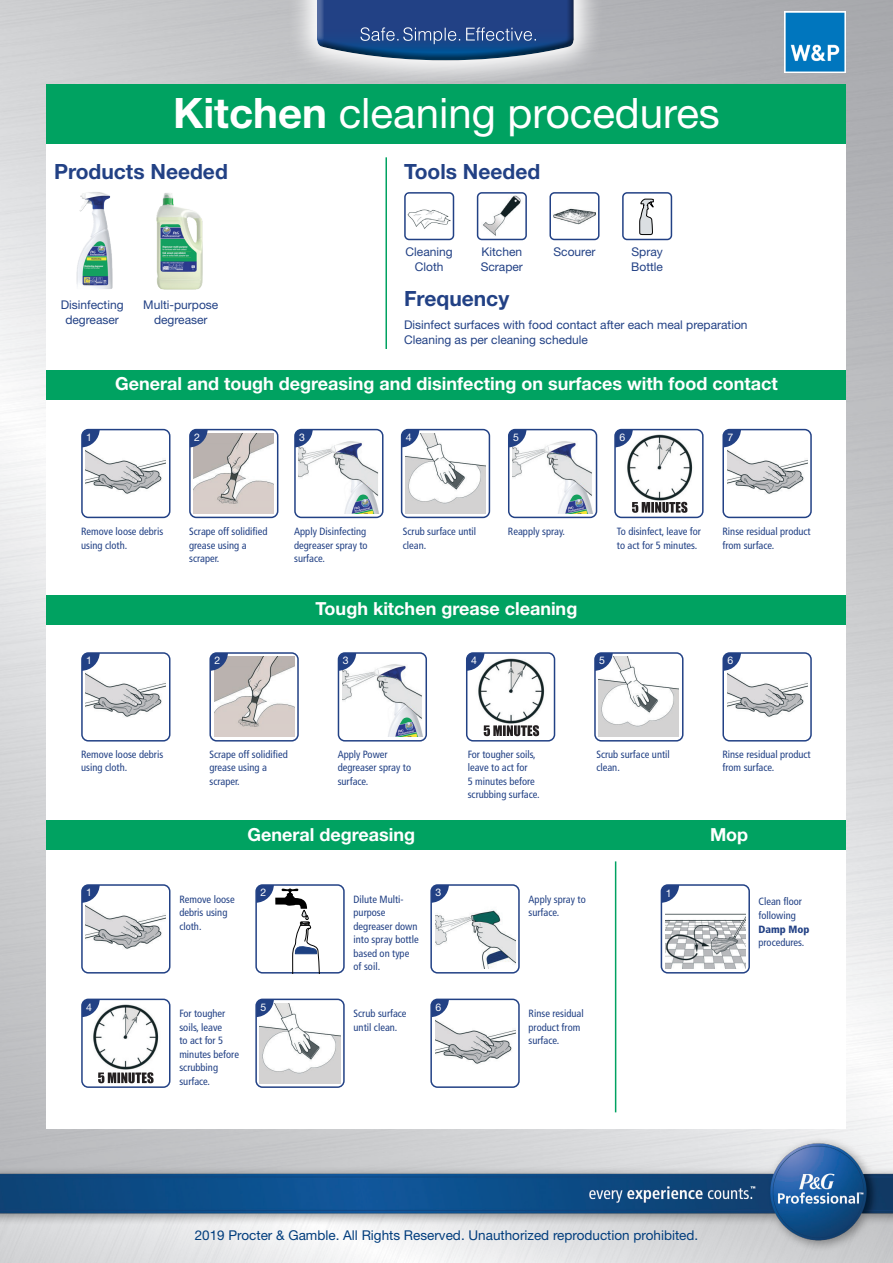
<style>
.page{position:relative;width:893px;height:1263px;background:#fff}
.page>*{position:absolute;margin:0;border:0;box-sizing:border-box;transform-origin:0 0}
.t1{font:42px "Helvetica Neue";color:#fff}
.t2{font:700 21px "Helvetica Neue";color:#224185}
.t3{font:700 18px "Helvetica Neue";color:#fff}
.t4{font:13.5px "Helvetica Neue";color:#013d7d}
.t5{font:12px/15px "Helvetica Neue";color:#224185;text-align:center}
.t6{font:condensed 10.5px/13.5px "Frutiger";color:#224185}
.t7{font:10.5px "Helvetica Neue";color:#fff}
.t8{font:900 condensed 10.5px "Frutiger";color:#224185}
.s1{font-weight:700}
</style>
<div class="page">
<img style="left:0;top:0;width:893px;height:1137px">
<div style="left:47px;top:129px;width:799px;height:999px;background:#fff"></div>
<svg style="left:289px;top:0;width:315px;height:80px"></svg>
<div style="left:316px;top:0;width:258px;height:61px;background:#224185"></div>
<svg style="left:316px;top:27px;width:258px;height:34px"></svg>
<div style="left:47px;top:370px;width:799px;height:30px;background:#00a261"></div>
<div style="left:47px;top:85px;width:799px;height:59px;background:#00a261"></div>
<div style="left:47px;top:595px;width:799px;height:29px;background:#00a261"></div>
<div style="left:47px;top:820px;width:799px;height:30px;background:#00a261"></div>
<hr style="left:385px;top:157px;width:2px;height:192px;background:#00a261">
<img style="left:0;top:1137px;width:893px;height:115px">
<hr style="left:615px;top:861px;width:1px;height:251px;background:#00a261">
<img style="left:665px;top:913px;width:80px;height:56px">
<svg style="left:661px;top:887px;width:18px;height:16px"></svg>
<div style="left:661px;top:884px;width:89px;height:89px;border:2px solid #224185;border-radius:6px"></div>
<div style="left:549px;top:192px;width:50px;height:48px;border:2px solid #224185;border-radius:4px"></div>
<div style="left:477px;top:192px;width:50px;height:48px;border:2px solid #224185;border-radius:4px"></div>
<div style="left:404px;top:192px;width:50px;height:48px;border:2px solid #224185;border-radius:4px"></div>
<div style="left:622px;top:192px;width:50px;height:48px;border:2px solid #224185;border-radius:4px"></div>
<img style="left:86px;top:673px;width:80px;height:44px">
<svg style="left:84px;top:655px;width:16px;height:16px"></svg>
<div style="left:81px;top:652px;width:89px;height:89px;border:2px solid #224185;border-radius:6px"></div>
<img style="left:86px;top:450px;width:80px;height:44px">
<svg style="left:84px;top:432px;width:16px;height:15px"></svg>
<div style="left:81px;top:429px;width:89px;height:89px;border:2px solid #224185;border-radius:6px"></div>
<img style="left:86px;top:905px;width:80px;height:44px">
<svg style="left:84px;top:887px;width:16px;height:16px"></svg>
<div style="left:81px;top:884px;width:89px;height:89px;border:2px solid #224185;border-radius:6px"></div>
<img style="left:435px;top:909px;width:80px;height:60px">
<svg style="left:433px;top:887px;width:16px;height:16px"></svg>
<div style="left:430px;top:884px;width:90px;height:89px;border:2px solid #224185;border-radius:6px"></div>
<img style="left:260px;top:1003px;width:80px;height:80px">
<svg style="left:258px;top:1001px;width:16px;height:16px"></svg>
<div style="left:255px;top:998px;width:90px;height:90px;border:2px solid #224185;border-radius:6px"></div>
<img style="left:214px;top:657px;width:80px;height:80px">
<svg style="left:212px;top:655px;width:16px;height:16px"></svg>
<div style="left:209px;top:652px;width:90px;height:89px;border:2px solid #224185;border-radius:6px"></div>
<img style="left:194px;top:433px;width:80px;height:80px">
<svg style="left:192px;top:432px;width:16px;height:15px"></svg>
<div style="left:189px;top:429px;width:89px;height:89px;border:2px solid #224185;border-radius:6px"></div>
<img style="left:727px;top:450px;width:80px;height:44px">
<svg style="left:725px;top:432px;width:16px;height:15px"></svg>
<div style="left:722px;top:429px;width:90px;height:89px;border:2px solid #224185;border-radius:6px"></div>
<img style="left:727px;top:673px;width:80px;height:44px">
<svg style="left:725px;top:655px;width:16px;height:16px"></svg>
<div style="left:722px;top:652px;width:90px;height:89px;border:2px solid #224185;border-radius:6px"></div>
<img style="left:435px;top:1020px;width:80px;height:44px">
<svg style="left:433px;top:1001px;width:16px;height:16px"></svg>
<div style="left:430px;top:998px;width:90px;height:90px;border:2px solid #224185;border-radius:6px"></div>
<img style="left:93px;top:1004px;width:66px;height:66px">
<svg style="left:84px;top:1001px;width:16px;height:16px"></svg>
<div style="left:81px;top:998px;width:89px;height:90px;border:2px solid #224185;border-radius:6px"></div>
<svg style="left:98px;top:1072px;width:56px;height:11px"></svg>
<img style="left:553px;top:208px;width:43px;height:17px">
<img style="left:483px;top:196px;width:38px;height:40px">
<img style="left:408px;top:194px;width:43px;height:35px">
<div style="left:255px;top:884px;width:90px;height:89px;border:2px solid #224185;border-radius:6px"></div>
<svg style="left:256px;top:885px;width:64px;height:88px"></svg>
<svg style="left:639px;top:199px;width:15px;height:36px"></svg>
<img style="left:405px;top:433px;width:80px;height:80px">
<svg style="left:404px;top:432px;width:15px;height:15px"></svg>
<div style="left:401px;top:429px;width:89px;height:89px;border:2px solid #224185;border-radius:6px"></div>
<img style="left:627px;top:434px;width:66px;height:68px">
<svg style="left:632px;top:502px;width:55px;height:11px"></svg>
<svg style="left:617px;top:432px;width:16px;height:15px"></svg>
<div style="left:614px;top:429px;width:90px;height:89px;border:2px solid #224185;border-radius:6px"></div>
<img style="left:599px;top:657px;width:80px;height:80px">
<svg style="left:597px;top:655px;width:16px;height:16px"></svg>
<div style="left:594px;top:652px;width:89px;height:89px;border:2px solid #224185;border-radius:6px"></div>
<img style="left:478px;top:658px;width:67px;height:68px">
<svg style="left:484px;top:725px;width:55px;height:11px"></svg>
<svg style="left:469px;top:655px;width:15px;height:16px"></svg>
<div style="left:466px;top:652px;width:89px;height:89px;border:2px solid #224185;border-radius:6px"></div>
<img style="left:342px;top:664px;width:81px;height:73px">
<svg style="left:338px;top:655px;width:18px;height:16px"></svg>
<div style="left:338px;top:652px;width:89px;height:89px;border:2px solid #224185;border-radius:6px"></div>
<img style="left:299px;top:437px;width:85px;height:76px">
<svg style="left:297px;top:432px;width:16px;height:15px"></svg>
<div style="left:294px;top:429px;width:89px;height:89px;border:2px solid #224185;border-radius:6px"></div>
<img style="left:513px;top:437px;width:85px;height:76px">
<svg style="left:511px;top:432px;width:15px;height:15px"></svg>
<div style="left:508px;top:429px;width:89px;height:89px;border:2px solid #224185;border-radius:6px"></div>
<img style="left:156px;top:193px;width:47px;height:97px">
<img style="left:76px;top:192px;width:37px;height:97px">
<img style="left:784px;top:11px;width:62px;height:62px">
<h1 class="t1" style="left:173px;top:88px;width:548px"><span class="s1">Kitchen</span> cleaning procedures</h1>
<h2 class="t2" style="left:54px;top:159px;width:175px">Products Needed</h2>
<p class="t5" style="left:61px;top:297px;width:64px">Disinfecting degreaser</p>
<p class="t5" style="left:143px;top:297px;width:77px">Multi-purpose degreaser</p>
<h2 class="t2" style="left:404px;top:159px;width:138px">Tools Needed</h2>
<p class="t5" style="left:406px;top:244px;width:49px">Cleaning<br>Cloth</p>
<p class="t5" style="left:481px;top:244px;width:44px;text-align:left">Kitchen<br>Scraper</p>
<p class="t5" style="left:553px;top:244px;width:44px">Scourer</p>
<p class="t5" style="left:631px;top:244px;width:33px;text-align:left">Spray<br>Bottle</p>
<h2 class="t2" style="left:404px;top:285px;width:107px">Frequency</h2>
<p class="t5" style="left:404px;top:317px;width:345px;text-align:left">Disinfect surfaces with food contact after each meal preparation<br>Cleaning as per cleaning schedule</p>
<p class="t7" style="left:86px;top:431px;width:7px">1</p>
<h3 class="t3" style="left:115px;top:373px;width:664px">General and tough degreasing and disinfecting on surfaces with food contact</h3>
<p class="t7" style="left:194px;top:431px;width:7px">2</p>
<p class="t7" style="left:299px;top:431px;width:7px">3</p>
<p class="t7" style="left:406px;top:431px;width:7px">4</p>
<p class="t7" style="left:513px;top:431px;width:7px">53</p>
<p class="t7" style="left:619px;top:431px;width:7px">6</p>
<p class="t7" style="left:728px;top:431px;width:7px">7</p>
<p class="t6" style="left:81px;top:525px;width:84px">Remove loose debris using cloth.</p>
<p class="t6" style="left:189px;top:525px;width:80px">Scrape off solidified grease using a scraper.</p>
<p class="t7" style="left:86px;top:654px;width:7px">1</p>
<p class="t7" style="left:215px;top:654px;width:7px">2</p>
<p class="t6" style="left:294px;top:525px;width:75px">Apply Disinfecting degreaser spray to surface.</p>
<p class="t6" style="left:403px;top:525px;width:75px">Scrub surface until clean.</p>
<p class="t6" style="left:508px;top:525px;width:59px">Reapply spray.</p>
<p class="t6" style="left:617px;top:525px;width:86px">To disinfect, leave for to act for 5 minutes.</p>
<p class="t6" style="left:722px;top:525px;width:90px">Rinse residual product from surface.</p>
<h3 class="t3" style="left:316px;top:598px;width:263px">Tough kitchen grease cleaning</h3>
<p class="t7" style="left:343px;top:654px;width:7px">3</p>
<p class="t7" style="left:471px;top:654px;width:7px">4</p>
<p class="t7" style="left:599px;top:654px;width:7px">5</p>
<p class="t7" style="left:728px;top:654px;width:7px">6</p>
<p class="t6" style="left:81px;top:747px;width:84px">Remove loose debris using cloth.</p>
<p class="t6" style="left:209px;top:747px;width:80px">Scrape off solidified grease using a scraper.</p>
<p class="t6" style="left:596px;top:747px;width:75px">Scrub surface until clean.</p>
<p class="t6" style="left:722px;top:747px;width:90px">Rinse residual product from surface.</p>
<p class="t6" style="left:338px;top:747px;width:75px">Apply Power degreaser spray to surface.</p>
<p class="t6" style="left:468px;top:747px;width:73px">For tougher soils, leave to act for<br>5 minutes before scrubbing surface.</p>
<h3 class="t3" style="left:247px;top:824px;width:169px">General degreasing</h3>
<h3 class="t3" style="left:710px;top:824px;width:40px">Mop</h3>
<p class="t7" style="left:86px;top:886px;width:7px">1</p>
<p class="t7" style="left:435px;top:886px;width:7px">3</p>
<p class="t7" style="left:260px;top:886px;width:7px">2</p>
<p class="t6" style="left:179px;top:892px;width:57px">Remove loose debris using cloth.</p>
<p class="t6" style="left:354px;top:892px;width:67px">Dilute Multi&shy;purpose degreaser down into spray bottle based on type of soil.</p>
<p class="t6" style="left:529px;top:892px;width:59px">Apply spray to surface.</p>
<p class="t6" style="left:529px;top:1007px;width:57px">Rinse residual product from surface.</p>
<p class="t7" style="left:86px;top:1001px;width:7px">54</p>
<p class="t7" style="left:435px;top:1001px;width:7px">6</p>
<p class="t7" style="left:260px;top:1001px;width:7px">45</p>
<p class="t6" style="left:354px;top:1007px;width:55px">Scrub surface until clean.</p>
<p class="t6" style="left:179px;top:1007px;width:61px">For tougher soils, leave<br>to act for 5 minutes before scrubbing surface.</p>
<p class="t7" style="left:666px;top:887px;width:7px">1</p>
<p class="t4" style="left:195px;top:1227px;width:505px">2019 Procter &amp; Gamble. All Rights Reserved. Unauthorized reproduction prohibited.</p>
<p class="t6" style="left:758px;top:895px;width:45px">Clean floor following</p>
<p class="t8" style="left:758px;top:922px;width:53px">Damp Mop</p>
<p class="t6" style="left:758px;top:936px;width:47px">procedures.</p>
</div>
